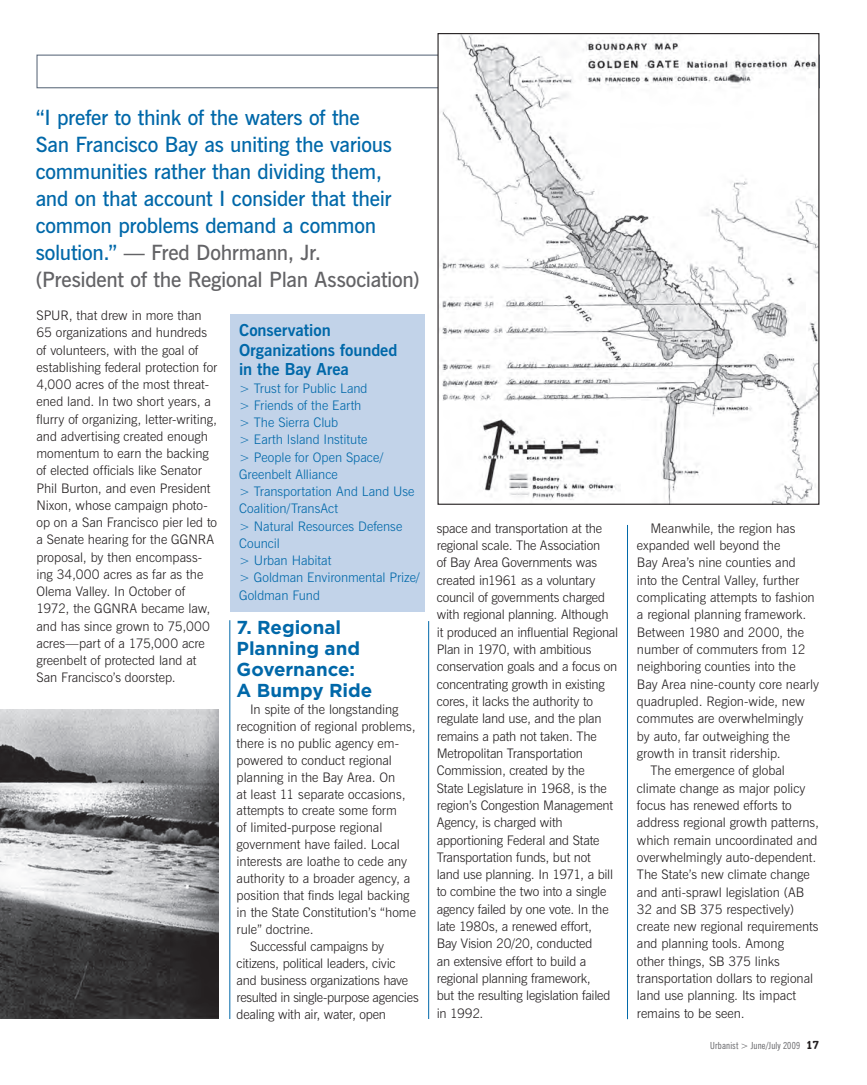
<style>
.page{position:relative;width:867px;height:1085px;background:#fff}
.page>*{position:absolute;margin:0;border:0;box-sizing:border-box;transform-origin:0 0}
.t1{font:600 21px/27px "News Gothic BT";letter-spacing:-.015em;color:#0068a9}
.t2{font:700 18.75px/21px "Gotham";color:#0068a9}
.t3{font:700 16.5px/19.5px "News Gothic BT";letter-spacing:-.005em;color:#0068a9}
.t4{font:300 13.2px/17.2px "News Gothic BT";letter-spacing:-.005em;color:#231f20}
.t5{font:300 13.2px/17.2px "News Gothic BT";color:#0068a9}
.t6{font:300 13.2px "News Gothic BT";letter-spacing:-.025em;color:#231f20}
.t7{font:condensed 9.75px "News Gothic BT";letter-spacing:.015em;color:#636366}
.s1{color:#636366}
.s2{font-family:"Cholla Slab Ult";font-weight:700;font-stretch:normal;font-size:12px;color:#231f20}
</style>
<div class="page">
<div style="left:230px;top:314px;width:195px;height:297px;background:#c2d3e9"></div>
<img style="left:0;top:709px;width:218px;height:309px">
<div style="left:36px;top:55px;width:783px;height:33px;border:1px solid #637081"></div>
<img style="left:439px;top:35px;width:378px;height:468px">
<hr style="left:627px;top:525px;width:1px;height:494px;background:#0068a9">
<hr style="left:428px;top:621px;width:1px;height:398px;background:#0068a9">
<hr style="left:229px;top:620px;width:1px;height:399px;background:#0068a9">
<p class="t1" style="left:36px;top:104px;width:385px">“I prefer to think of the waters of the<br>San Francisco Bay as uniting the various communities rather than dividing them, and on that account I consider that their common problems demand a common solution.” <span class="s1">— Fred Dohrmann, Jr.<br>(President of the Regional Plan Association)</span></p>
<p class="t4" style="left:36px;top:306px;width:182px">SPUR, that drew in more than<br>65 organizations and hundreds of volunteers, with the goal of establishing federal protection for<br>4,000 acres of the most threat&shy;ened land. In two short years, a flurry of organizing, letter-writing, and advertising created enough momentum to earn the backing of elected officials like Senator<br>Phil Burton, and even President<br>Nixon, whose campaign photo&shy;op on a San Francisco pier led to a Senate hearing for the GGNRA proposal, by then encompass&shy;ing 34,000 acres as far as the<br>Olema Valley. In October of<br>1972, the GGNRA became law, and has since grown to 75,000 acres—part of a 175,000 acre greenbelt of protected land at<br>San Francisco’s doorstep.</p>
<p class="t3" style="left:239px;top:320px;width:160px">Conservation<br>Organizations founded in the Bay Area</p>
<p class="t5" style="left:239px;top:379px;width:182px">&gt; Trust for Public Land<br>&gt; Friends of the Earth<br>&gt; The Sierra Club<br>&gt; Earth Island Institute<br>&gt; People for Open Space/<br>Greenbelt Alliance<br>&gt; Transportation And Land Use<br>Coalition/TransAct<br>&gt; Natural Resources Defense<br>Council<br>&gt; Urban Habitat<br>&gt; Goldman Environmental Prize/<br>Goldman Fund</p>
<p class="t2" style="left:237px;top:616px;width:137px">7. Regional<br>Planning and<br>Governance:<br>A Bumpy Ride</p>
<p class="t4" style="left:250px;top:700px;width:150px">In spite of the longstanding</p>
<p class="t4" style="left:237px;top:717px;width:180px">recognition of regional problems,</p>
<p class="t4" style="left:237px;top:734px;width:164px">there is no public agency em-</p>
<p class="t4" style="left:237px;top:751px;width:157px">powered to conduct regional</p>
<p class="t4" style="left:237px;top:768px;width:160px">planning in the Bay Area. On</p>
<p class="t4" style="left:237px;top:785px;width:170px">at least 11 separate occasions,</p>
<p class="t4" style="left:237px;top:802px;width:162px">attempts to create some form</p>
<p class="t4" style="left:237px;top:819px;width:147px">of limited-purpose regional</p>
<p class="t4" style="left:237px;top:836px;width:165px">government have failed. Local</p>
<p class="t4" style="left:237px;top:852px;width:172px">interests are loathe to cede any</p>
<p class="t4" style="left:237px;top:869px;width:175px">authority to a broader agency, a</p>
<p class="t4" style="left:237px;top:886px;width:174px">position that finds legal backing</p>
<p class="t4" style="left:237px;top:903px;width:181px">in the State Constitution’s “home</p>
<p class="t4" style="left:237px;top:920px;width:79px">rule” doctrine.</p>
<p class="t4" style="left:250px;top:937px;width:136px">Successful campaigns by</p>
<p class="t4" style="left:237px;top:954px;width:161px">citizens, political leaders, civic</p>
<p class="t4" style="left:237px;top:971px;width:173px">and business organizations have</p>
<p class="t6" style="left:237px;top:989px;width:184px">resulted in single-purpose agencies</p>
<p class="t4" style="left:237px;top:1005px;width:151px">dealing with air, water, open</p>
<p class="t4" style="left:437px;top:519px;width:183px">space and transportation at the regional scale. The Association<br>of Bay Area Governments was created in1961 as a voluntary council of governments charged with regional planning. Although it produced an influential Regional<br>Plan in 1970, with ambitious conservation goals and a focus on concentrating growth in existing cores, it lacks the authority to regulate land use, and the plan remains a path not taken. The<br>Metropolitan Transportation<br>Commission, created by the<br>State Legislature in 1968, is the region’s Congestion Management<br>Agency, is charged with apportioning Federal and State<br>Transportation funds, but not<br>land use planning. In 1971, a bill to combine the two into a single agency failed by one vote. In the late 1980s, a renewed effort,<br>Bay Vision 20/20, conducted<br>an extensive effort to build a regional planning framework,<br>but the resulting legislation failed in 1992.</p>
<p class="t4" style="left:650px;top:519px;width:146px">Meanwhile, the region has</p>
<p class="t4" style="left:637px;top:536px;width:145px">expanded well beyond the</p>
<p class="t4" style="left:637px;top:554px;width:160px">Bay Area’s nine counties and</p>
<p class="t4" style="left:637px;top:571px;width:164px">into the Central Valley, further</p>
<p class="t4" style="left:637px;top:588px;width:179px">complicating attempts to fashion</p>
<p class="t4" style="left:637px;top:606px;width:171px">a regional planning framework.</p>
<p class="t4" style="left:637px;top:623px;width:169px">Between 1980 and 2000, the</p>
<p class="t4" style="left:637px;top:640px;width:170px">number of commuters from 12</p>
<p class="t4" style="left:637px;top:658px;width:160px">neighboring counties into the</p>
<p class="t4" style="left:637px;top:675px;width:184px">Bay Area nine-county core nearly</p>
<p class="t4" style="left:637px;top:692px;width:169px">quadrupled. Region-wide, new</p>
<p class="t4" style="left:637px;top:710px;width:168px">commutes are overwhelmingly</p>
<p class="t4" style="left:637px;top:727px;width:154px">by auto, far outweighing the</p>
<p class="t4" style="left:637px;top:744px;width:145px">growth in transit ridership.</p>
<p class="t4" style="left:650px;top:761px;width:136px">The emergence of global</p>
<p class="t4" style="left:637px;top:779px;width:170px">climate change as major policy</p>
<p class="t4" style="left:637px;top:796px;width:156px">focus has renewed efforts to</p>
<p class="t4" style="left:637px;top:813px;width:184px">address regional growth patterns,</p>
<p class="t4" style="left:637px;top:831px;width:182px">which remain uncoordinated and</p>
<p class="t4" style="left:637px;top:848px;width:181px">overwhelmingly auto-dependent.</p>
<p class="t4" style="left:637px;top:865px;width:174px">The State’s new climate change</p>
<p class="t4" style="left:637px;top:883px;width:169px">and anti-sprawl legislation (AB</p>
<p class="t4" style="left:637px;top:900px;width:159px">32 and SB 375 respectively)</p>
<p class="t4" style="left:637px;top:917px;width:183px">create new regional requirements</p>
<p class="t4" style="left:637px;top:935px;width:148px">and planning tools. Among</p>
<p class="t4" style="left:637px;top:952px;width:144px">other things, SB 375 links</p>
<p class="t4" style="left:637px;top:969px;width:178px">transportation dollars to regional</p>
<p class="t4" style="left:637px;top:987px;width:161px">land use planning. Its impact</p>
<p class="t4" style="left:637px;top:1004px;width:109px">remains to be seen.</p>
<p class="t7" style="left:710px;top:1039px;width:110px">Urbanist &gt; June/July 2009 <span class="s2">17</span></p>
</div>
